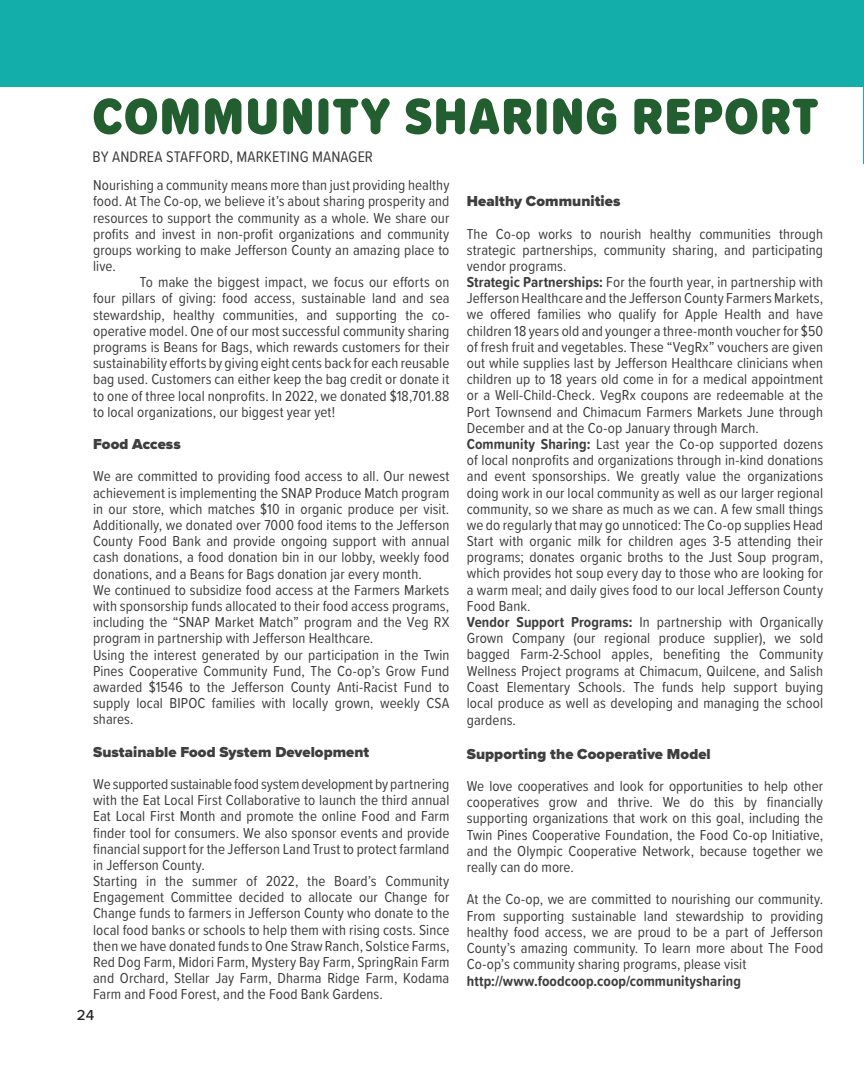
<style>
.page{position:relative;width:864px;height:1080px;background:#fff}
.page>*{position:absolute;margin:0;border:0;box-sizing:border-box;transform-origin:0 0}
.Story_Head{font:900 52.5px "Proxima Soft Cond";letter-spacing:.03em;color:#225e2f}
.t1{font:15.9px "Proxima Soft Cond";letter-spacing:.005em;color:#3e3e3f}
.t2{font:15px/16.2px "Proxima Soft Cond";letter-spacing:.005em;color:#3e3e3f;text-align:justify}
.t3{font:900 15px "Proxima Nova";letter-spacing:.005em;color:#3e3e3f}
.t4{font:700 15px "Proxima Soft Cond";letter-spacing:.005em;color:#3e3e3f}
.t5{font:500 15px "Proxima Nova";color:#231f20}
.s1{font-weight:700}
</style>
<div class="page">
<hr style="left:863px;top:0;width:1px;height:164px;background:#13aea9">
<div style="left:0;top:0;width:864px;height:87px;background:#13aea9"></div>
<p class="Story_Head" style="left:93px;top:77px;width:727px">COMMUNITY SHARING REPORT</p>
<p class="t1" style="left:93px;top:145px;width:282px">BY ANDREA STAFFORD, MARKETING MANAGER</p>
<p class="t2" style="left:93px;top:176px;width:358px">Nourishing a community means more than just providing healthy food. At The Co-op, we believe it’s about sharing prosperity and resources to support the community as a whole. We share our profits and invest in non-profit organizations and community groups working to make Jefferson County an amazing place to live.</p>
<p class="t2" style="left:93px;top:273px;width:358px;text-indent:47px">To make the biggest impact, we focus our efforts on four pillars of giving: food access, sustainable land and sea stewardship, healthy communities, and supporting the co&shy;operative model. One of our most successful community sharing programs is Beans for Bags, which rewards customers for their sustainability efforts by giving eight cents back for each reusable bag used. Customers can either keep the bag credit or donate it to one of three local nonprofits. In 2022, we donated $18,701.88 to local organizations, our biggest year yet!</p>
<p class="t3" style="left:93px;top:433px;width:89px">Food Access</p>
<p class="t2" style="left:93px;top:468px;width:358px">We are committed to providing food access to all. Our newest achievement is implementing the SNAP Produce Match program in our store, which matches $10 in organic produce per visit.<br>Additionally, we donated over 7000 food items to the Jefferson County Food Bank and provide ongoing support with annual cash donations, a food donation bin in our lobby, weekly food donations, and a Beans for Bags donation jar every month.</p>
<p class="t2" style="left:93px;top:581px;width:358px">We continued to subsidize food access at the Farmers Markets with sponsorship funds allocated to their food access programs, including the “SNAP Market Match” program and the Veg RX program in partnership with Jefferson Healthcare.</p>
<p class="t2" style="left:93px;top:646px;width:358px">Using the interest generated by our participation in the Twin Pines Cooperative Community Fund, The Co-op’s Grow Fund awarded $1546 to the Jefferson County Anti-Racist Fund to supply local BIPOC families with locally grown, weekly CSA shares.</p>
<p class="t3" style="left:93px;top:740px;width:278px">Sustainable Food System Development</p>
<p class="t2" style="left:93px;top:775px;width:358px">We supported sustainable food system development by partnering with the Eat Local First Collaborative to launch the third annual Eat Local First Month and promote the online Food and Farm finder tool for consumers. We also sponsor events and provide financial support for the Jefferson Land Trust to protect farmland in Jefferson County.</p>
<p class="t2" style="left:93px;top:872px;width:358px">Starting in the summer of 2022, the Board’s Community Engagement Committee decided to allocate our Change for Change funds to farmers in Jefferson County who donate to the local food banks or schools to help them with rising costs. Since then we have donated funds to One Straw Ranch, Solstice Farms, Red Dog Farm, Midori Farm, Mystery Bay Farm, SpringRain Farm and Orchard, Stellar Jay Farm, Dharma Ridge Farm, Kodama Farm and Food Forest, and the Food Bank Gardens.</p>
<p class="t5" style="left:77px;top:1004px;width:19px">24</p>
<p class="t3" style="left:467px;top:190px;width:155px">Healthy Communities</p>
<p class="t2" style="left:467px;top:225px;width:358px">The Co-op works to nourish healthy communities through strategic partnerships, community sharing, and participating vendor programs.</p>
<p class="t2" style="left:467px;top:273px;width:358px"><span class="s1">Strategic Partnerships:</span> For the fourth year, in partnership with Jefferson Healthcare and the Jefferson County Farmers Markets, we offered families who qualify for Apple Health and have children 18 years old and younger a three-month voucher for $50 of fresh fruit and vegetables. These “VegRx” vouchers are given out while supplies last by Jefferson Healthcare clinicians when children up to 18 years old come in for a medical appointment or a Well-Child-Check. VegRx coupons are redeemable at the Port Townsend and Chimacum Farmers Markets June through December and at the Co-op January through March.</p>
<p class="t2" style="left:467px;top:435px;width:358px"><span class="s1">Community Sharing:</span> Last year the Co-op supported dozens of local nonprofits and organizations through in-kind donations and event sponsorships. We greatly value the organizations doing work in our local community as well as our larger regional community, so we share as much as we can. A few small things we do regularly that may go unnoticed: The Co-op supplies Head Start with organic milk for children ages 3-5 attending their programs; donates organic broths to the Just Soup program, which provides hot soup every day to those who are looking for a warm meal; and daily gives food to our local Jefferson County Food Bank.</p>
<p class="t2" style="left:467px;top:613px;width:358px"><span class="s1">Vendor Support Programs:</span> In partnership with Organically Grown Company (our regional produce supplier), we sold bagged Farm-2-School apples, benefiting the Community Wellness Project programs at Chimacum, Quilcene, and Salish Coast Elementary Schools. The funds help support buying local produce as well as developing and managing the school gardens.</p>
<p class="t3" style="left:467px;top:743px;width:245px">Supporting the Cooperative Model</p>
<p class="t2" style="left:467px;top:777px;width:358px">We love cooperatives and look for opportunities to help other cooperatives grow and thrive. We do this by financially supporting organizations that work on this goal, including the Twin Pines Cooperative Foundation, the Food Co-op Initiative, and the Olympic Cooperative Network, because together we really can do more.</p>
<p class="t2" style="left:467px;top:891px;width:358px">At the Co-op, we are committed to nourishing our community.<br>From supporting sustainable land stewardship to providing healthy food access, we are proud to be a part of Jefferson County’s amazing community. To learn more about The Food Co-op’s community sharing programs, please visit</p>
<p class="t4" style="left:467px;top:970px;width:276px">http://www.foodcoop.coop/communitysharing</p>
</div>
